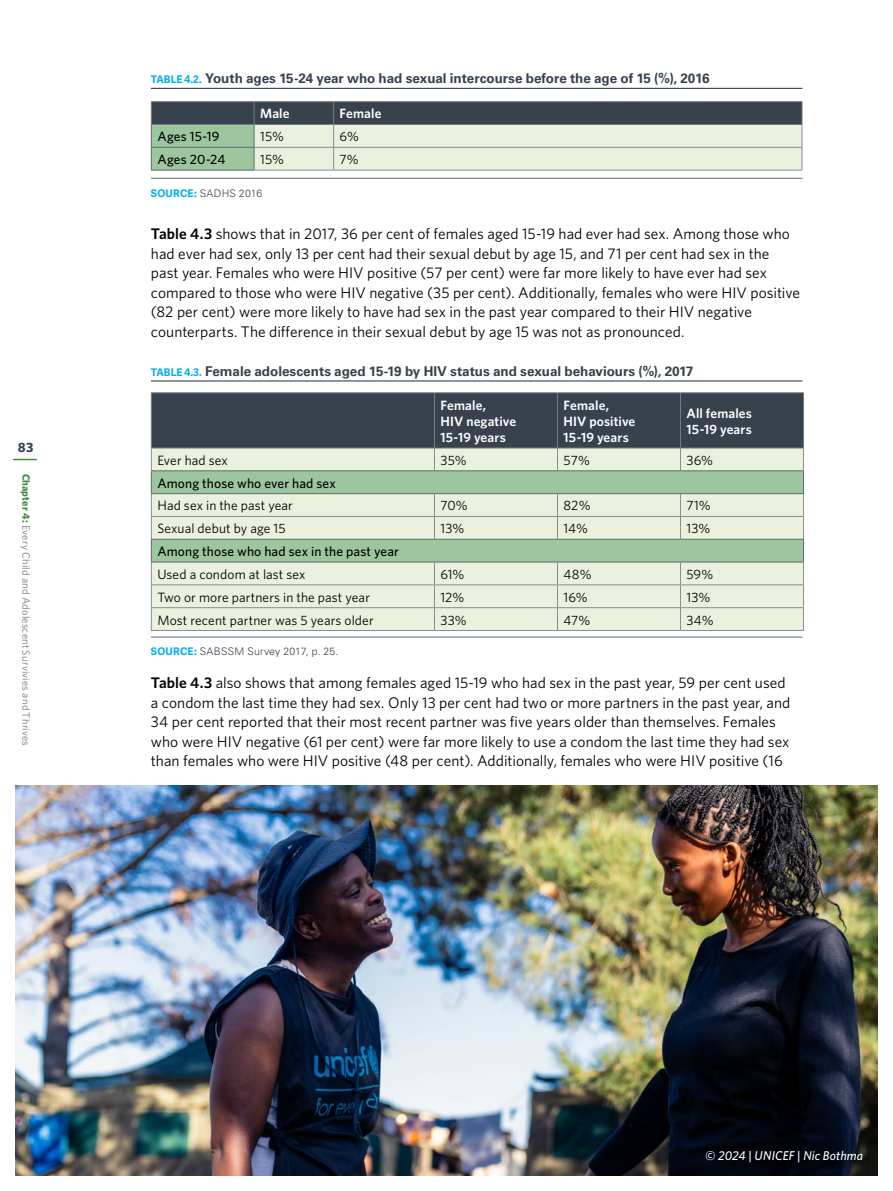
<style>
.page{position:relative;width:893px;height:1191px;background:#fff}
.page>*{position:absolute;margin:0;border:0;box-sizing:border-box;transform-origin:0 0}
.t1{font:15.3px/19.5px "Whitney";color:#000}
.t2{font:13.5px "Whitney";letter-spacing:.01em;color:#000}
.t3{font:700 13.5px "Univers LT Std";letter-spacing:-.005em;color:#38424d}
.t4{font:600 13.5px/16.2px "Whitney";letter-spacing:.01em;color:#fff}
.t5{font:500 13.5px "Whitney";letter-spacing:.01em;color:#000}
.t6{font:700 13.5px "Whitney";color:#38424d}
.t7{font:italic 500 12.75px "Whitney";letter-spacing:.01em;color:#fff}
.t8{font:10.5px "Whitney";letter-spacing:.02em;color:#737b83}
.t9{font:300 10.5px "Univers LT Std";letter-spacing:.02em;color:#38424d}
.s1{font-weight:700;color:#3c8c3c}
.s2{font-family:"Adelle Sans";font-size:10.5px;color:#00aef0}
.s3{font-family:"Adelle Sans";font-weight:700;color:#00aef0}
.s4{font-weight:600}
</style>
<div class="page">
<hr style="left:151px;top:88px;width:651px;height:1px;background:#38424d">
<hr style="left:151px;top:178px;width:651px;height:1px;background:#5f6871">
<hr style="left:151px;top:380px;width:651px;height:1px;background:#38424d">
<hr style="left:151px;top:636px;width:651px;height:1px;background:#5f6871">
<hr style="left:151px;top:101px;width:103px;height:1px;background:#737b83">
<hr style="left:254px;top:101px;width:80px;height:1px;background:#737b83">
<hr style="left:334px;top:101px;width:468px;height:1px;background:#737b83">
<hr style="left:254px;top:170px;width:80px;height:1px;background:#878e94">
<hr style="left:334px;top:170px;width:468px;height:1px;background:#878e94">
<svg style="left:151px;top:102px;width:652px;height:68px;background:#a4b0a4"></svg>
<hr style="left:151px;top:170px;width:103px;height:1px;background:#5f6871">
<hr style="left:151px;top:392px;width:283px;height:1px;background:#737b83">
<hr style="left:434px;top:392px;width:123px;height:1px;background:#737b83">
<hr style="left:557px;top:392px;width:123px;height:1px;background:#737b83">
<hr style="left:680px;top:392px;width:124px;height:1px;background:#737b83">
<hr style="left:151px;top:630px;width:283px;height:1px;background:#878e94">
<hr style="left:434px;top:630px;width:123px;height:1px;background:#878e94">
<hr style="left:557px;top:630px;width:123px;height:1px;background:#878e94">
<hr style="left:680px;top:630px;width:124px;height:1px;background:#878e94">
<svg style="left:151px;top:393px;width:653px;height:237px;background:#aebcac"></svg>
<hr style="left:151px;top:561px;width:283px;height:1px;background:#5f6871">
<hr style="left:434px;top:561px;width:123px;height:1px;background:#5f6871">
<hr style="left:557px;top:561px;width:123px;height:1px;background:#5f6871">
<hr style="left:680px;top:561px;width:124px;height:1px;background:#5f6871">
<img style="left:16px;top:785px;width:861px;height:390px">
<div style="left:704px;top:1147px;width:166px;height:21px;background:#000;opacity:.5"></div>
<svg style="left:13px;top:458px;width:24px;height:3px"></svg>
<p class="t6" style="left:18px;top:438px;width:17px">83</p>
<p class="t8" style="left:33px;top:473px;width:274px;rotate:90deg"><span class="s1">Chapter 4:</span> Every Child and Adolescent Survivies and Thrives</p>
<p class="t3" style="left:151px;top:71px;width:560px"><span class="s2">TABLE 4.2.</span> Youth ages 15-24 year who had sexual intercourse before the age of 15 (%), 2016</p>
<p class="t4" style="left:260px;top:105px;width:31px">Male</p>
<p class="t4" style="left:340px;top:105px;width:43px">Female</p>
<p class="t5" style="left:157px;top:128px;width:64px">Ages 15-19</p>
<p class="t2" style="left:260px;top:128px;width:25px">15%</p>
<p class="t2" style="left:340px;top:128px;width:21px">6%</p>
<p class="t5" style="left:157px;top:150px;width:70px">Ages 20-24</p>
<p class="t2" style="left:260px;top:150px;width:25px">15%</p>
<p class="t2" style="left:340px;top:150px;width:21px">7%</p>
<p class="t9" style="left:151px;top:186px;width:113px"><span class="s3">SOURCE:</span> SADHS 2016</p>
<p class="t1" style="left:151px;top:224px;width:651px"><span class="s4">Table 4.3</span> shows that in 2017, 36 per cent of females aged 15-19 had ever had sex. Among those who had ever had sex, only 13 per cent had their sexual debut by age 15, and 71 per cent had sex in the past year. Females who were HIV positive (57 per cent) were far more likely to have ever had sex compared to those who were HIV negative (35 per cent). Additionally, females who were HIV positive (82 per cent) were more likely to have had sex in the past year compared to their HIV negative counterparts. The difference in their sexual debut by age 15 was not as pronounced.</p>
<p class="t3" style="left:151px;top:363px;width:544px"><span class="s2">TABLE 4.3.</span> Female adolescents aged 15-19 by HIV status and sexual behaviours (%), 2017</p>
<p class="t4" style="left:440px;top:396px;width:77px">Female,<br>HIV negative<br>15-19 years</p>
<p class="t4" style="left:563px;top:396px;width:73px">Female,<br>HIV positive<br>15-19 years</p>
<p class="t4" style="left:686px;top:404px;width:67px">All females<br>15-19 years</p>
<p class="t2" style="left:157px;top:451px;width:72px">Ever had sex</p>
<p class="t2" style="left:440px;top:451px;width:28px">35%</p>
<p class="t2" style="left:563px;top:451px;width:28px">57%</p>
<p class="t2" style="left:686px;top:451px;width:28px">36%</p>
<p class="t5" style="left:157px;top:474px;width:180px">Among those who ever had sex</p>
<p class="t2" style="left:157px;top:497px;width:137px">Had sex in the past year</p>
<p class="t2" style="left:440px;top:497px;width:29px">70%</p>
<p class="t2" style="left:563px;top:497px;width:29px">82%</p>
<p class="t2" style="left:686px;top:497px;width:26px">71%</p>
<p class="t2" style="left:157px;top:519px;width:130px">Sexual debut by age 15</p>
<p class="t2" style="left:440px;top:519px;width:25px">13%</p>
<p class="t2" style="left:563px;top:519px;width:26px">14%</p>
<p class="t2" style="left:686px;top:519px;width:25px">13%</p>
<p class="t5" style="left:157px;top:542px;width:243px">Among those who had sex in the past year</p>
<p class="t2" style="left:157px;top:565px;width:150px">Used a condom at last sex</p>
<p class="t2" style="left:440px;top:565px;width:26px">61%</p>
<p class="t2" style="left:563px;top:565px;width:30px">48%</p>
<p class="t2" style="left:686px;top:565px;width:28px">59%</p>
<p class="t2" style="left:157px;top:588px;width:214px">Two or more partners in the past year</p>
<p class="t2" style="left:440px;top:588px;width:26px">12%</p>
<p class="t2" style="left:563px;top:588px;width:26px">16%</p>
<p class="t2" style="left:686px;top:588px;width:25px">13%</p>
<p class="t2" style="left:157px;top:611px;width:218px">Most recent partner was 5 years older</p>
<p class="t2" style="left:440px;top:611px;width:28px">33%</p>
<p class="t2" style="left:563px;top:611px;width:28px">47%</p>
<p class="t2" style="left:686px;top:611px;width:29px">34%</p>
<p class="t9" style="left:151px;top:645px;width:189px"><span class="s3">SOURCE:</span> SABSSM Survey 2017, p. 25.</p>
<p class="t1" style="left:151px;top:672px;width:641px"><span class="s4">Table 4.3</span> also shows that among females aged 15-19 who had sex in the past year, 59 per cent used a condom the last time they had sex. Only 13 per cent had two or more partners in the past year, and 34 per cent reported that their most recent partner was five years older than themselves. Females who were HIV negative (61 per cent) were far more likely to use a condom the last time they had sex than females who were HIV positive (48 per cent). Additionally, females who were HIV positive (16</p>
<p class="t7" style="left:705px;top:1147px;width:159px">© 2024 | UNICEF | Nic Bothma</p>
</div>
